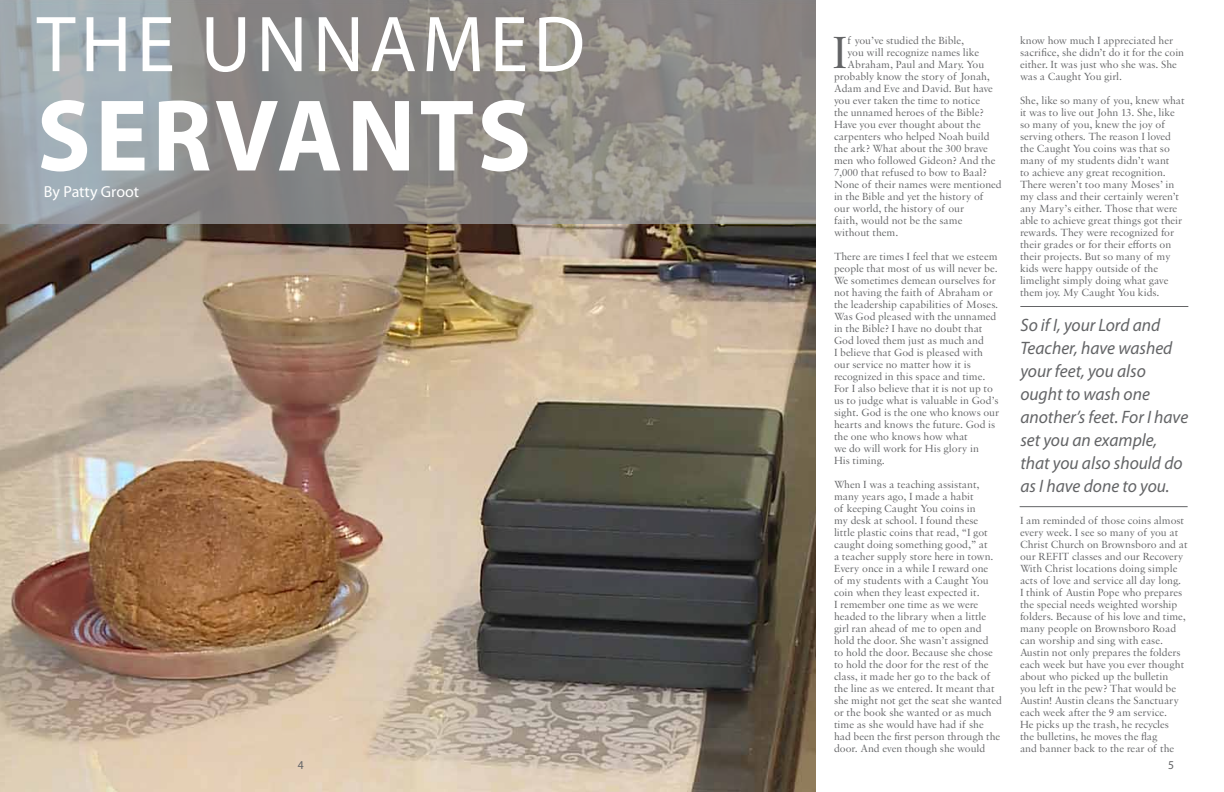
<style>
.page{position:relative;width:1224px;height:792px;background:#fff}
.page>*{position:absolute;margin:0;border:0;box-sizing:border-box;transform-origin:0 0}
.t1{font:700 103px "Myriad Pro";color:#fff}
.t2{font:80px "Myriad Pro";letter-spacing:.07em;color:#fff}
.t3{font:47.9px "Sabon MT Pro";color:#636466}
.t4{font:italic 18px/23px "Myriad Pro";color:#636466}
.t5{font:16px "Myriad Pro";color:#fff}
.t6{font:12px "Myriad Pro";color:#636466}
.t7{font:11px/12px "Sabon MT Pro";color:#636466}
</style>
<div class="page">
<img style="left:0;top:223px;width:816px;height:569px">
<svg style="left:0;top:0;width:816px;height:223px;background:#90908f"></svg>
<hr style="left:1020px;top:506px;width:168px;height:1px;background:#636466">
<hr style="left:1020px;top:306px;width:168px;height:1px;background:#636466">
<h2 class="t2" style="left:37px;top:-5px;width:541px">THE UNNAMED</h2>
<h1 class="t1" style="left:37px;top:69px;width:304px">SERVANTS</h1>
<h3 class="t5" style="left:44px;top:182px;width:97px">BY PATTY GROOT</h3>
<p class="t6" style="left:298px;top:758px;width:7px">4</p>
<h3 class="t3" style="left:832px;top:23px;width:17px">I</h3>
<p class="t7" style="left:848px;top:34px;width:118px">f you’ve studied the Bible,</p>
<p class="t7" style="left:848px;top:46px;width:133px">you will recognize names like</p>
<p class="t7" style="left:848px;top:58px;width:138px">Abraham, Paul and Mary. You</p>
<p class="t7" style="left:834px;top:70px;width:157px">probably know the story of Jonah,</p>
<p class="t7" style="left:834px;top:82px;width:160px">Adam and Eve and David. But have</p>
<p class="t7" style="left:834px;top:94px;width:148px">you ever taken the time to notice</p>
<p class="t7" style="left:834px;top:106px;width:151px">the unnamed heroes of the Bible?</p>
<p class="t7" style="left:834px;top:118px;width:148px">Have you ever thought about the</p>
<p class="t7" style="left:834px;top:130px;width:157px">carpenters who helped Noah build</p>
<p class="t7" style="left:834px;top:142px;width:155px">the ark? What about the 300 brave</p>
<p class="t7" style="left:834px;top:154px;width:163px">men who followed Gideon? And the</p>
<p class="t7" style="left:834px;top:166px;width:154px">7,000 that refused to bow to Baal?</p>
<p class="t7" style="left:834px;top:178px;width:169px">None of their names were mentioned</p>
<p class="t7" style="left:834px;top:190px;width:151px">in the Bible and yet the history of</p>
<p class="t7" style="left:834px;top:202px;width:132px">our world, the history of our</p>
<p class="t7" style="left:834px;top:214px;width:130px">faith, would not be the same</p>
<p class="t7" style="left:834px;top:226px;width:66px">without them.</p>
<p class="t7" style="left:834px;top:250px;width:167px">There are times I feel that we esteem people that most of us will never be.<br>We sometimes demean ourselves for not having the faith of Abraham or the leadership capabilities of Moses.<br>Was God pleased with the unnamed in the Bible? I have no doubt that<br>God loved them just as much and<br>I believe that God is pleased with our service no matter how it is recognized in this space and time.<br>For I also believe that it is not up to us to judge what is valuable in God’s sight. God is the one who knows our hearts and knows the future. God is the one who knows how what<br>we do will work for His glory in<br>His timing.</p>
<p class="t7" style="left:834px;top:478px;width:169px">When I was a teaching assistant, many years ago, I made a habit<br>of keeping Caught You coins in<br>my desk at school. I found these<br>little plastic coins that read, “I got caught doing something good,” at<br>a teacher supply store here in town.<br>Every once in a while I reward one<br>of my students with a Caught You coin when they least expected it.<br>I remember one time as we were headed to the library when a little girl ran ahead of me to open and hold the door. She wasn’t assigned<br>to hold the door. Because she chose to hold the door for the rest of the class, it made her go to the back of the line as we entered. It meant that she might not get the seat she wanted or the book she wanted or as much time as she would have had if she had been the first person through the door. And even though she would</p>
<p class="t7" style="left:1020px;top:34px;width:166px">know how much I appreciated her sacrifice, she didn’t do it for the coin either. It was just who she was. She was a Caught You girl.</p>
<p class="t7" style="left:1020px;top:94px;width:166px">She, like so many of you, knew what it was to live out John 13. She, like so many of you, knew the joy of serving others. The reason I loved the Caught You coins was that so many of my students didn’t want<br>to achieve any great recognition.<br>There weren’t too many Moses’ in my class and their certainly weren’t any Mary’s either. Those that were able to achieve great things got their rewards. They were recognized for their grades or for their efforts on their projects. But so many of my kids were happy outside of the limelight simply doing what gave them joy. My Caught You kids.</p>
<h3 class="t4" style="left:1020px;top:314px;width:170px">So if I, your Lord and<br>Teacher, have washed your feet, you also ought to wash one another’s feet. For I have set you an example, that you also should do as I have done to you.</h3>
<p class="t7" style="left:1020px;top:514px;width:169px">I am reminded of those coins almost every week. I see so many of you at Christ Church on Brownsboro and at our REFIT classes and our Recovery With Christ locations doing simple acts of love and service all day long.<br>I think of Austin Pope who prepares the special needs weighted worship folders. Because of his love and time, many people on Brownsboro Road can worship and sing with ease.<br>Austin not only prepares the folders each week but have you ever thought about who picked up the bulletin<br>you left in the pew? That would be Austin! Austin cleans the Sanctuary each week after the 9 am service.<br>He picks up the trash, he recycles<br>the bulletins, he moves the flag<br>and banner back to the rear of the</p>
<p class="t6" style="left:1168px;top:758px;width:7px">5</p>
</div>
